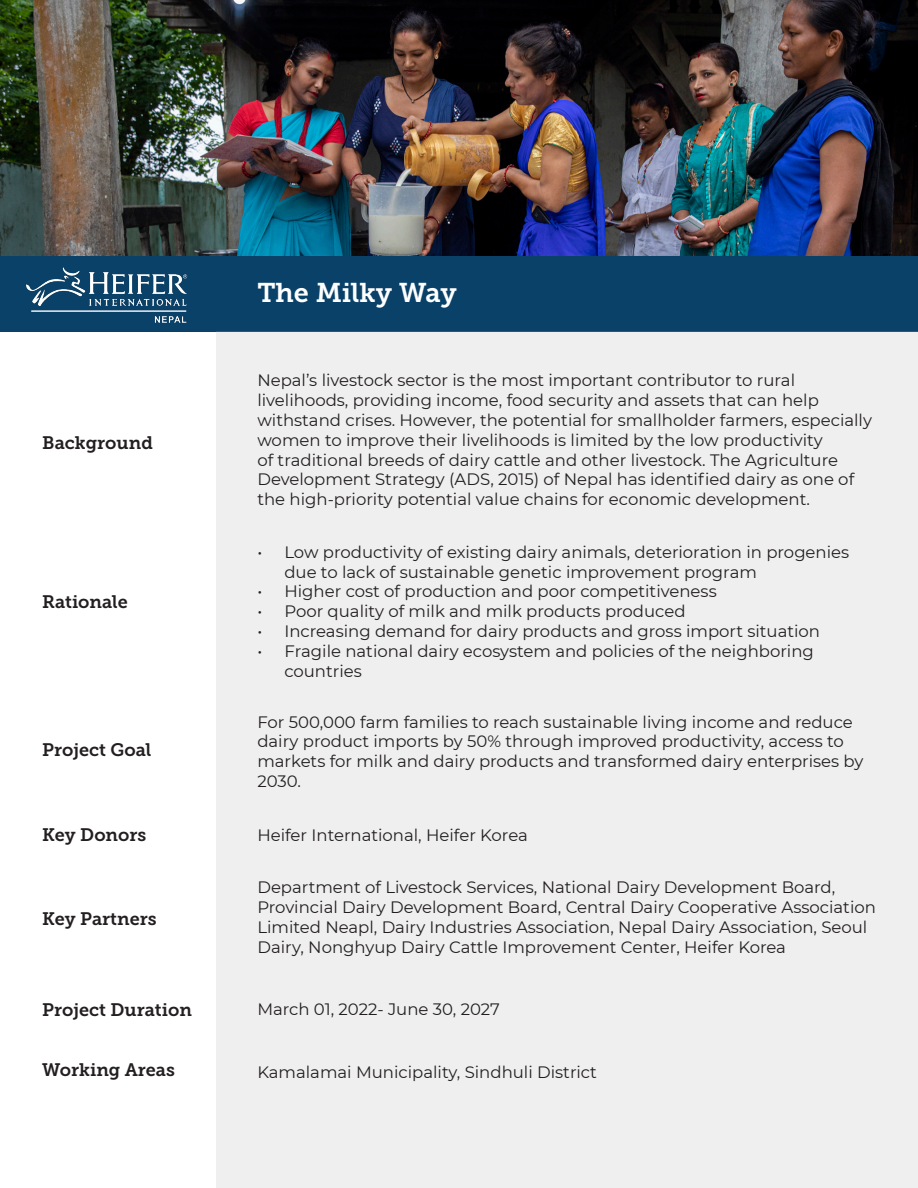
<style>
.page{position:relative;width:918px;height:1188px;background:#fff}
.page>*{position:absolute;margin:0;border:0;box-sizing:border-box;transform-origin:0 0}
.t1{font:27px "Museo Slab 700";color:#fff}
.t2{font:18px "Museo Slab 700";color:#231f20}
.t3{font:16.5px/19.8px "Montserrat";color:#231f20}
</style>
<div class="page">
<div style="left:0;top:250px;width:918px;height:82px;background:#094169"></div>
<div style="left:216px;top:332px;width:702px;height:856px;background:#efefef"></div>
<img style="left:0;top:0;width:918px;height:256px">
<img style="left:26px;top:267px;width:162px;height:56px">
<p class="t2" style="left:42px;top:432px;width:112px">Background</p>
<p class="t2" style="left:42px;top:592px;width:87px">Rationale</p>
<p class="t2" style="left:42px;top:739px;width:111px">Project Goal</p>
<p class="t1" style="left:257px;top:277px;width:201px">The Milky Way</p>
<p class="t3" style="left:257px;top:370px;width:616px">Nepal’s livestock sector is the most important contributor to rural livelihoods, providing income, food security and assets that can help withstand crises. However, the potential for smallholder farmers, especially women to improve their livelihoods is limited by the low productivity<br>of traditional breeds of dairy cattle and other livestock. The Agriculture Development Strategy (ADS, 2015) of Nepal has identified dairy as one of the high-priority potential value chains for economic development.</p>
<p class="t3" style="left:284px;top:541px;width:566px;text-indent:-27px">• Low productivity of existing dairy animals, deterioration in progenies due to lack of sustainable genetic improvement program</p>
<p class="t3" style="left:257px;top:581px;width:461px">• Higher cost of production and poor competitiveness</p>
<p class="t3" style="left:257px;top:601px;width:430px">• Poor quality of milk and milk products produced</p>
<p class="t3" style="left:257px;top:621px;width:564px">• Increasing demand for dairy products and gross import situation</p>
<p class="t3" style="left:284px;top:640px;width:531px;text-indent:-27px">• Fragile national dairy ecosystem and policies of the neighboring countries</p>
<p class="t3" style="left:257px;top:711px;width:608px">For 500,000 farm families to reach sustainable living income and reduce dairy product imports by 50% through improved productivity, access to markets for milk and dairy products and transformed dairy enterprises by 2030.</p>
<p class="t2" style="left:42px;top:825px;width:106px">Key Donors</p>
<p class="t3" style="left:257px;top:824px;width:272px">Heifer International, Heifer Korea</p>
<p class="t2" style="left:42px;top:909px;width:116px">Key Partners</p>
<p class="t3" style="left:257px;top:877px;width:620px">Department of Livestock Services, National Dairy Development Board, Provincial Dairy Development Board, Central Dairy Cooperative Association Limited Neapl, Dairy Industries Association, Nepal Dairy Association, Seoul Dairy, Nonghyup Dairy Cattle Improvement Center, Heifer Korea</p>
<p class="t2" style="left:42px;top:999px;width:151px">Project Duration</p>
<p class="t3" style="left:257px;top:999px;width:244px">March 01, 2022- June 30, 2027</p>
<p class="t2" style="left:42px;top:1059px;width:134px">Working Areas</p>
<p class="t3" style="left:257px;top:1062px;width:341px">Kamalamai Municipality, Sindhuli District</p>
</div>
